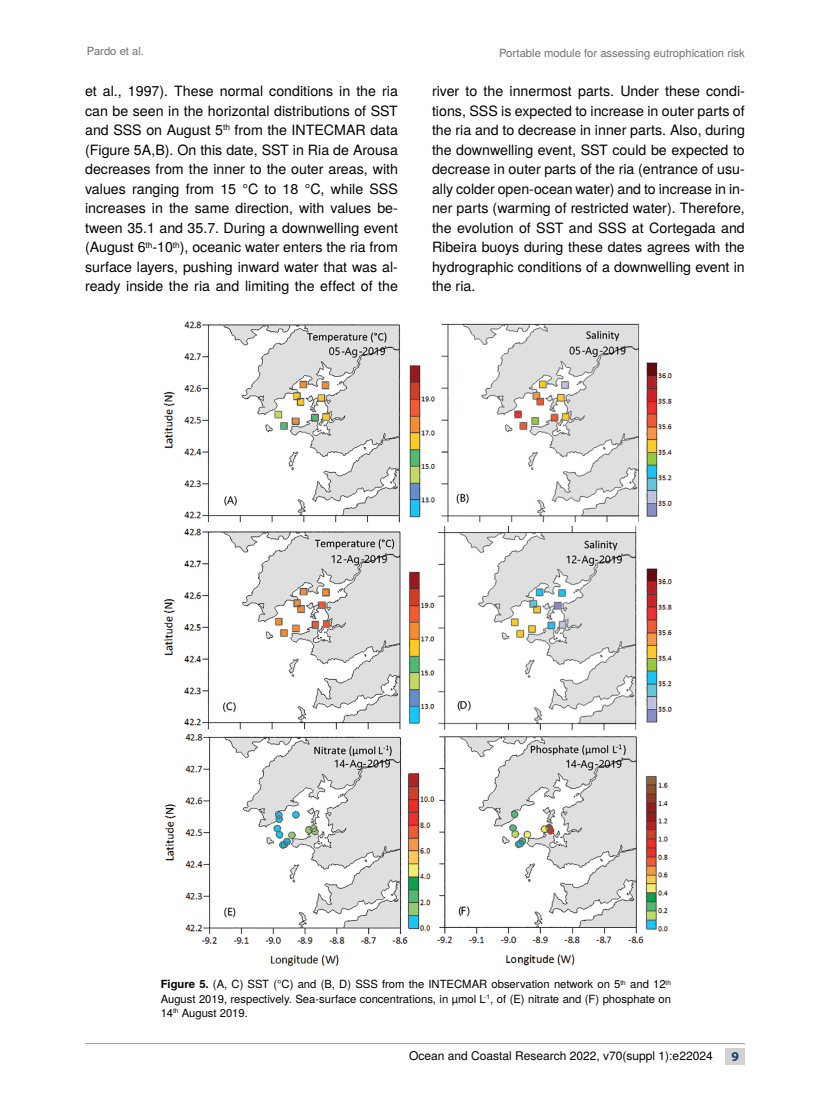
<style>
.page{position:relative;width:830px;height:1106px;background:#fff}
.page>*{position:absolute;margin:0;border:0;box-sizing:border-box;transform-origin:0 0}
.t1{font:14.25px/19.5px "Te X Gyre Heros";color:#000;text-align:justify}
.t2{font:700 13.5px "Myriad Pro";color:#134272}
.t3{font:12px "Te X Gyre Heros";color:#000}
.t4{font:11.25px/14.2px "Te X Gyre Heros";color:#000;text-align:justify}
.t5{font:11.25px "Te X Gyre Heros";color:#6d6e71}
.s1{font-weight:700}
</style>
<div class="page">
<hr style="left:85px;top:1043px;width:659px;height:1px;background:#9a9a9b">
<div style="left:725px;top:1048px;width:19px;height:16px;background:#d2d2d2"></div>
<img style="left:163px;top:321px;width:508px;height:645px">
<p class="t5" style="left:87px;top:42px;width:59px">Pardo et al.</p>
<p class="t1" style="left:85px;top:80px;width:314px">et al., 1997). These normal conditions in the ria can be seen in the horizontal distributions of SST and SSS on August 5<sup>th</sup> from the INTECMAR data (Figure 5A,B). On this date, SST in Ria de Arousa decreases from the inner to the outer areas, with values ranging from 15 °C to 18 °C, while SSS increases in the same direction, with values be&shy;tween 35.1 and 35.7. During a downwelling event (August 6<sup>th</sup>-10<sup>th</sup>), oceanic water enters the ria from surface layers, pushing inward water that was al&shy;ready inside the ria and limiting the effect of the</p>
<p class="t5" style="left:498px;top:44px;width:247px">Portable module for assessing eutrophication risk</p>
<p class="t1" style="left:432px;top:80px;width:314px">river to the innermost parts. Under these condi&shy;tions, SSS is expected to increase in outer parts of the ria and to decrease in inner parts. Also, during the downwelling event, SST could be expected to decrease in outer parts of the ria (entrance of usu&shy;ally colder open-ocean water) and to increase in in&shy;ner parts (warming of restricted water). Therefore, the evolution of SST and SSS at Cortegada and Ribeira buoys during these dates agrees with the hydrographic conditions of a downwelling event in the ria.</p>
<p class="t4" style="left:161px;top:976px;width:511px"><span class="s1">Figure 5.</span> (A, C) SST (°C) and (B, D) SSS from the INTECMAR observation network on 5<sup>th</sup> and 12<sup>th </sup>August 2019, respectively. Sea-surface concentrations, in µmol L<sup>-1</sup>, of (E) nitrate and (F) phosphate on 14<sup>th</sup> August 2019.</p>
<p class="t3" style="left:409px;top:1046px;width:305px">Ocean and Coastal Research 2022, v70(suppl 1):e22024</p>
<p class="t2" style="left:731px;top:1047px;width:9px">9</p>
</div>
